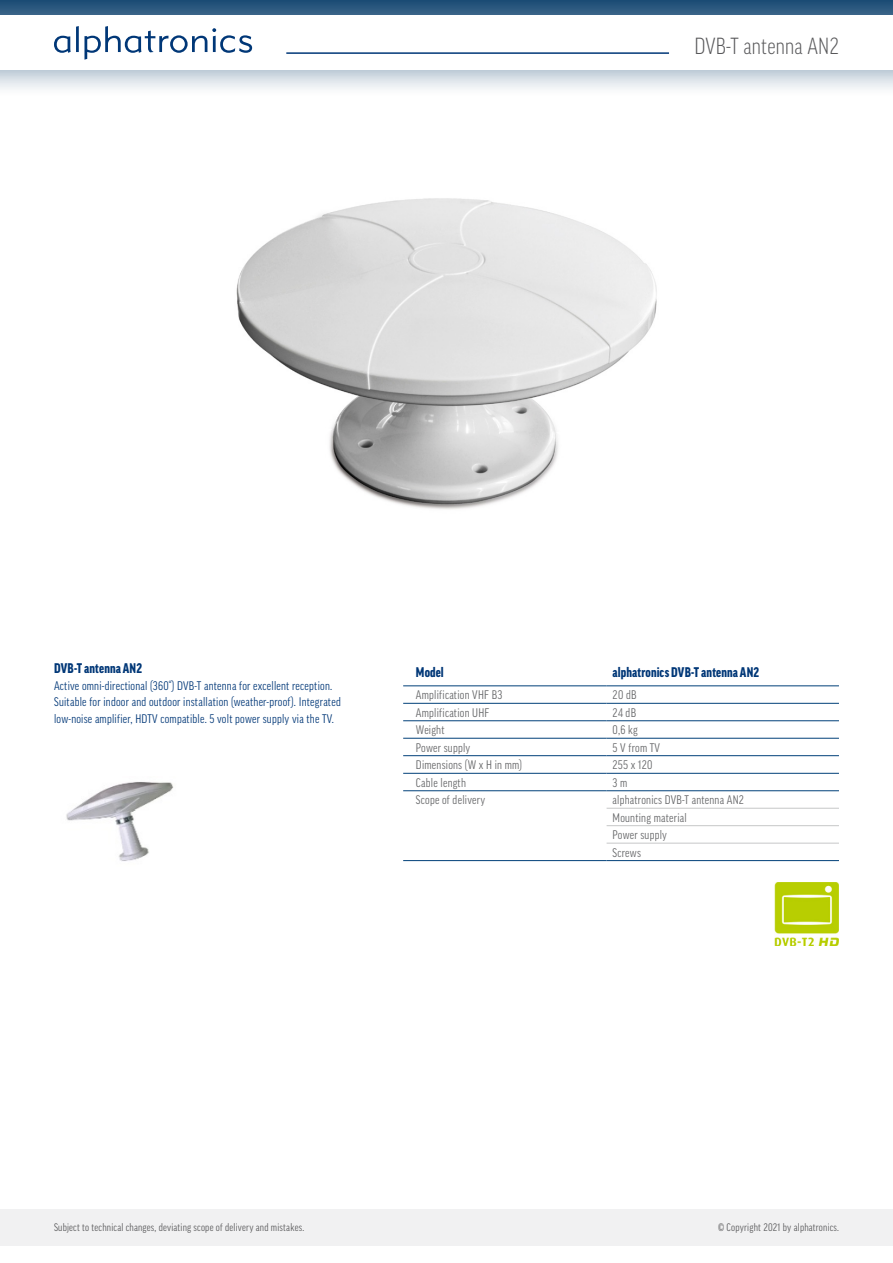
<style>
.page{position:relative;width:893px;height:1263px;background:#fff}
.page>*{position:absolute;margin:0;border:0;box-sizing:border-box;transform-origin:0 0}
.t1{font:300 condensed 22.5px "Good Pro";letter-spacing:.01em;color:#58585a}
.t2{font:900 condensed 13.5px "Good Pro";letter-spacing:.01em;color:#003777}
.t3{font:condensed 12px/17.4px "Good Pro";letter-spacing:.02em;color:#646567}
.t4{font:condensed 12px/16.5px "Good Pro";letter-spacing:.02em;color:#003777}
.t5{font:condensed 10.5px "Good Pro";letter-spacing:.02em;color:#58585a}
</style>
<div class="page">
<svg style="left:0;top:0;width:893px;height:89px"></svg>
<div style="left:0;top:16px;width:893px;height:54px;background:#fff"></div>
<div style="left:0;top:1209px;width:893px;height:37px;background:#f1f1f2"></div>
<svg style="left:54px;top:26px;width:198px;height:34px"></svg>
<hr style="left:403px;top:685px;width:204px;height:1px;background:#004079">
<hr style="left:403px;top:703px;width:204px;height:1px;background:#004079">
<hr style="left:403px;top:720px;width:204px;height:1px;background:#004079">
<hr style="left:403px;top:738px;width:204px;height:1px;background:#004079">
<hr style="left:403px;top:755px;width:204px;height:1px;background:#004079">
<hr style="left:403px;top:773px;width:204px;height:1px;background:#004079">
<hr style="left:403px;top:790px;width:204px;height:1px;background:#004079">
<hr style="left:403px;top:860px;width:204px;height:1px;background:#004079">
<hr style="left:607px;top:685px;width:232px;height:1px;background:#004079">
<hr style="left:607px;top:703px;width:232px;height:1px;background:#004079">
<hr style="left:607px;top:720px;width:232px;height:1px;background:#004079">
<hr style="left:607px;top:738px;width:232px;height:1px;background:#004079">
<hr style="left:607px;top:755px;width:232px;height:1px;background:#004079">
<hr style="left:607px;top:773px;width:232px;height:1px;background:#004079">
<hr style="left:607px;top:790px;width:232px;height:1px;background:#004079">
<hr style="left:607px;top:860px;width:232px;height:1px;background:#004079">
<hr style="left:607px;top:808px;width:232px;height:1px;background:#c6c7c8">
<hr style="left:607px;top:825px;width:232px;height:1px;background:#c6c7c8">
<hr style="left:607px;top:843px;width:232px;height:1px;background:#c6c7c8">
<img style="left:236px;top:198px;width:421px;height:312px">
<img style="left:775px;top:882px;width:64px;height:64px">
<img style="left:66px;top:782px;width:108px;height:79px">
<hr style="left:286px;top:52px;width:383px;height:2px;background:#003777">
<h1 class="t1" style="left:694px;top:33px;width:146px">DVB-T antenna AN2</h1>
<p class="t2" style="left:54px;top:661px;width:89px">DVB-T antenna AN2</p>
<p class="t4" style="left:54px;top:677px;width:288px">Active omni-directional (360°) DVB-T antenna for excellent reception.<br>Suitable for indoor and outdoor installation (weather-proof). Integrated low-noise amplifier, HDTV compatible. 5 volt power supply via the TV.</p>
<p class="t2" style="left:416px;top:665px;width:29px">Model</p>
<p class="t2" style="left:613px;top:665px;width:148px">alphatronics DVB-T antenna AN2</p>
<p class="t3" style="left:416px;top:686px;width:88px">Amplification VHF B3</p>
<p class="t3" style="left:613px;top:686px;width:26px">20 dB</p>
<p class="t3" style="left:416px;top:704px;width:75px">Amplification UHF</p>
<p class="t3" style="left:613px;top:704px;width:25px">24 dB</p>
<p class="t3" style="left:416px;top:721px;width:30px">Weight</p>
<p class="t3" style="left:613px;top:721px;width:27px">0,6 kg</p>
<p class="t3" style="left:416px;top:739px;width:56px">Power supply</p>
<p class="t3" style="left:613px;top:739px;width:49px">5 V from TV</p>
<p class="t3" style="left:416px;top:756px;width:108px">Dimensions (W x H in mm)</p>
<p class="t3" style="left:613px;top:756px;width:41px">255 x 120</p>
<p class="t3" style="left:416px;top:774px;width:52px">Cable length</p>
<p class="t3" style="left:613px;top:774px;width:16px">3 m</p>
<p class="t3" style="left:416px;top:791px;width:71px">Scope of delivery</p>
<p class="t3" style="left:613px;top:791px;width:133px">alphatronics DVB-T antenna AN2<br>Mounting material<br>Power supply<br>Screws</p>
<p class="t5" style="left:54px;top:1221px;width:252px">Subject to technical changes, deviating scope of delivery and mistakes.</p>
<p class="t5" style="left:718px;top:1221px;width:122px">© Copyright 2021 by alphatronics.</p>
</div>
